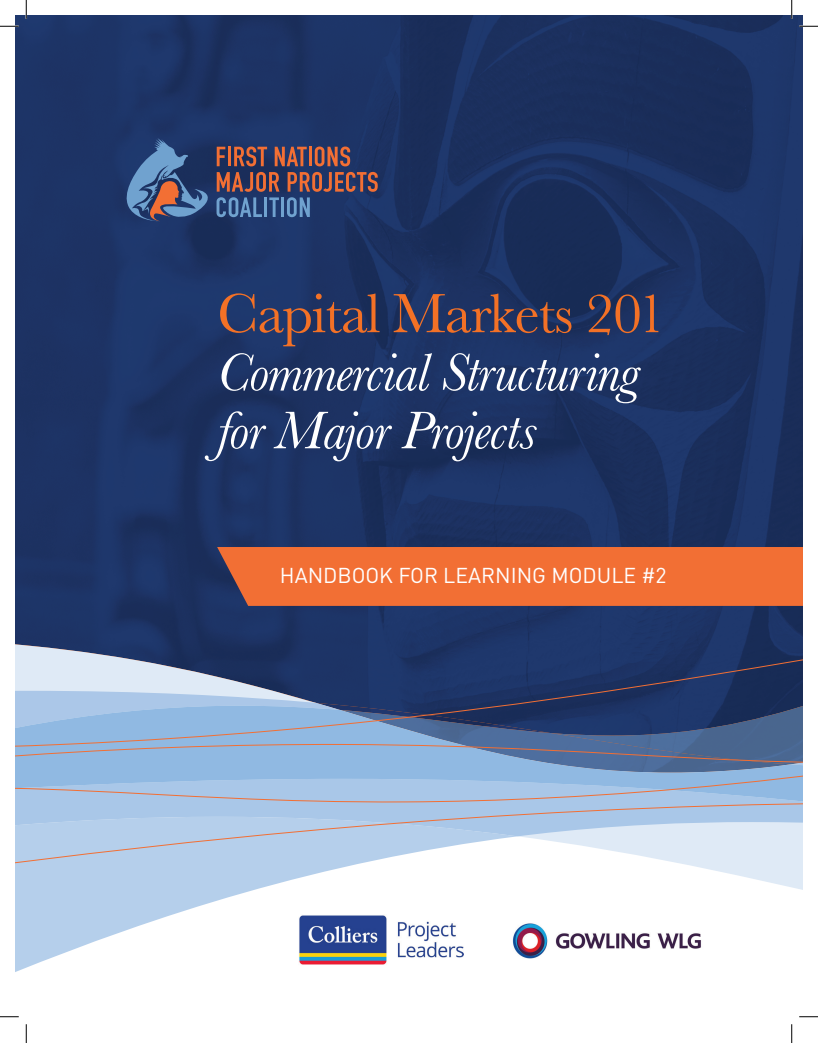
<style>
.page{position:relative;width:818px;height:1043px;background:#fff}
.page>*{position:absolute;margin:0;border:0;box-sizing:border-box;transform-origin:0 0}
.t1{font:57.5px "Baskerville";letter-spacing:-.02em;color:#f37126}
.t2{font:italic 55px/58px "Baskerville";letter-spacing:-.02em;color:#fff}
.t3{font:21.25px "DINOT";color:#fff}
</style>
<div class="page">
<img style="left:15px;top:15px;width:787px;height:466px">
<svg style="left:217px;top:147px;width:8px;height:19px"></svg>
<hr style="left:228px;top:147px;width:3px;height:19px;background:#f26f34">
<svg style="left:234px;top:146px;width:33px;height:20px"></svg>
<svg style="left:275px;top:147px;width:32px;height:19px"></svg>
<hr style="left:308px;top:147px;width:3px;height:19px;background:#f26f34">
<svg style="left:315px;top:146px;width:35px;height:20px"></svg>
<svg style="left:216px;top:172px;width:63px;height:45px;background:#58546e"></svg>
<hr style="left:281px;top:197px;width:3px;height:20px;background:#70a2cf">
<svg style="left:287px;top:172px;width:91px;height:45px;background:#4b4764"></svg>
<svg style="left:122px;top:138px;width:88px;height:83px;background:#465a82"></svg>
<svg style="left:15px;top:481px;width:787px;height:491px;background:#344874"></svg>
<svg style="left:15px;top:682px;width:787px;height:268px"></svg>
<div style="left:217px;top:547px;width:585px;height:59px;background:#f26f34"></div>
<img style="left:299px;top:914px;width:165px;height:51px">
<img style="left:489px;top:905px;width:237px;height:66px">
<svg style="left:0;top:25px;width:19px;height:2px"></svg>
<svg style="left:799px;top:25px;width:19px;height:2px"></svg>
<svg style="left:0;top:1016px;width:19px;height:1px"></svg>
<svg style="left:799px;top:1016px;width:19px;height:1px"></svg>
<svg style="left:25px;top:0;width:2px;height:19px"></svg>
<svg style="left:25px;top:1024px;width:2px;height:18px"></svg>
<svg style="left:790px;top:0;width:2px;height:19px"></svg>
<svg style="left:791px;top:1024px;width:1px;height:18px"></svg>
<p class="t1" style="left:217px;top:277px;width:450px">Capital Markets 201</p>
<p class="t2" style="left:217px;top:343px;width:423px">Commercial Structuring for Major Projects</p>
<p class="t3" style="left:280px;top:562px;width:388px">HANDBOOK FOR LEARNING MODULE #2</p>
</div>
